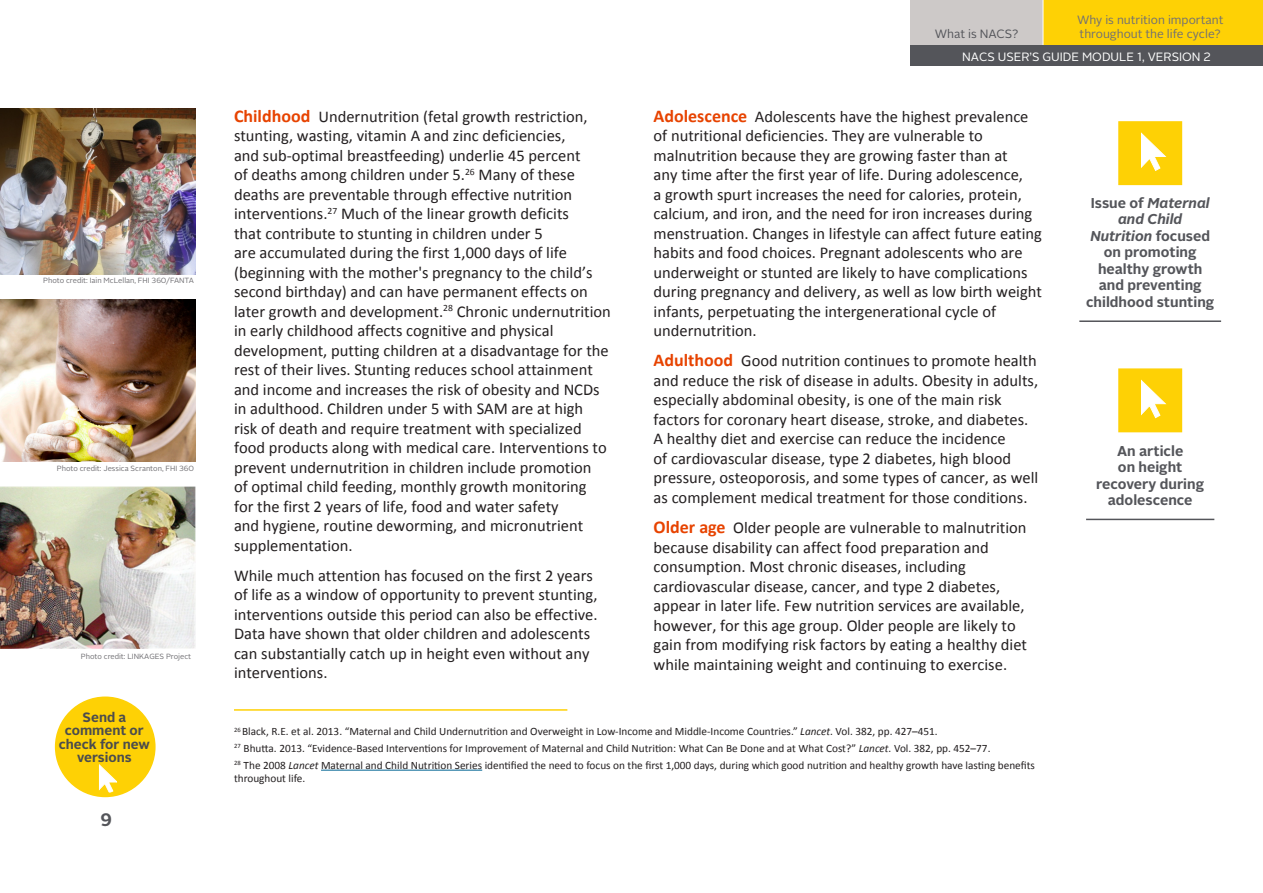
<style>
.page{position:relative;width:1263px;height:893px;background:#fff}
.page>*{position:absolute;margin:0;border:0;box-sizing:border-box;transform-origin:0 0}
.t1{font:700 18px "Alright Sans";color:#54555a}
.t2{font:16.5px/19.5px "Calibri";color:#231f20}
.Link_text{font:700 14.25px/16.5px "Alright Sans";color:#54555a;text-align:center}
.Send_a_comment{font:700 13.5px/13.5px "Alright Sans";color:#4b4c4d;text-align:center}
.t3{font:12px/14.4px "Alright Sans";color:#717074}
.t4{font:12px "Alright Sans";color:#fff}
.t5{font:12px "Alright Sans";color:#54555a}
.footnote{font:11.25px "Calibri";color:#231f20}
.t6{font:7.5px "Alright Sans";color:#717074}
.s1{font-weight:700;font-size:18px;color:#e74300}
.s2{font-style:italic}
</style>
<div class="page">
<div style="left:910px;top:0;width:133px;height:65px;background:#cdc9c8"></div>
<div style="left:1043px;top:0;width:220px;height:66px;background:#fed105"></div>
<div style="left:910px;top:46px;width:352px;height:20px;background:#54555a"></div>
<img style="left:0;top:108px;width:196px;height:166px">
<img style="left:0;top:299px;width:196px;height:162px">
<img style="left:0;top:486px;width:196px;height:162px">
<hr style="left:1086px;top:519px;width:128px;height:1px;background:#54555a">
<div style="left:1118px;top:368px;width:64px;height:64px;background:#fed105;border:2px solid #fed105"></div>
<hr style="left:1079px;top:320px;width:142px;height:2px;background:#54555a">
<div style="left:1118px;top:121px;width:64px;height:64px;background:#fed105;border:2px solid #fed105"></div>
<hr style="left:321px;top:770px;width:161px;height:1px;background:#006494">
<div style="left:56px;top:697px;width:99px;height:99px;background:#fed105;border-radius:50%"></div>
<div style="left:55px;top:696px;width:101px;height:101px;border:2px solid #fed105;border-radius:50%"></div>
<svg style="left:1141px;top:380px;width:25px;height:38px"></svg>
<svg style="left:1141px;top:132px;width:25px;height:39px"></svg>
<svg style="left:100px;top:766px;width:16px;height:25px"></svg>
<div style="left:97px;top:763px;width:22px;height:31px;border:2px solid #fed105"></div>
<hr style="left:234px;top:709px;width:333px;height:2px;background:#fed105">
<p class="t6" style="left:43px;top:275px;width:153px">Photo credit: Iain McLellan, FHI 360/FANTA</p>
<p class="t6" style="left:57px;top:463px;width:139px">Photo credit: Jessica Scranton, FHI 360</p>
<p class="t6" style="left:81px;top:651px;width:112px">Photo credit: LINKAGES Project</p>
<p class="Send_a_comment" style="left:59px;top:710px;width:93px">Send a comment or check for new versions</p>
<p class="t1" style="left:100px;top:807px;width:13px">9</p>
<p class="t2" style="left:234px;top:106px;width:378px"><span class="s1">Childhood</span> Undernutrition (fetal growth restriction, stunting, wasting, vitamin A and zinc deficiencies,<br>and sub-optimal breastfeeding) underlie 45 percent<br>of deaths among children under 5.<sup>26</sup> Many of these deaths are preventable through effective nutrition interventions.<sup>27</sup> Much of the linear growth deficits<br>that contribute to stunting in children under 5<br>are accumulated during the first 1,000 days of life (beginning with the mother's pregnancy to the child’s second birthday) and can have permanent effects on later growth and development.<sup>28</sup> Chronic undernutrition in early childhood affects cognitive and physical development, putting children at a disadvantage for the rest of their lives. Stunting reduces school attainment and income and increases the risk of obesity and NCDs in adulthood. Children under 5 with SAM are at high risk of death and require treatment with specialized food products along with medical care. Interventions to prevent undernutrition in children include promotion<br>of optimal child feeding, monthly growth monitoring<br>for the first 2 years of life, food and water safety<br>and hygiene, routine deworming, and micronutrient supplementation.</p>
<p class="t2" style="left:234px;top:566px;width:365px">While much attention has focused on the first 2 years of life as a window of opportunity to prevent stunting, interventions outside this period can also be effective.<br>Data have shown that older children and adolescents can substantially catch up in height even without any interventions.</p>
<p class="t3" style="left:1077px;top:13px;width:148px">Why is nutrition important throughout the life cycle?</p>
<p class="t4" style="left:962px;top:48px;width:250px">NACS USER’S GUIDE MODULE 1, VERSION 2</p>
<p class="t5" style="left:935px;top:26px;width:85px">What is NACS?</p>
<p class="t2" style="left:654px;top:106px;width:390px"><span class="s1">Adolescence</span> Adolescents have the highest prevalence of nutritional deficiencies. They are vulnerable to malnutrition because they are growing faster than at<br>any time after the first year of life. During adolescence,<br>a growth spurt increases the need for calories, protein, calcium, and iron, and the need for iron increases during menstruation. Changes in lifestyle can affect future eating habits and food choices. Pregnant adolescents who are underweight or stunted are likely to have complications during pregnancy and delivery, as well as low birth weight infants, perpetuating the intergenerational cycle of undernutrition.</p>
<p class="t2" style="left:654px;top:351px;width:386px"><span class="s1">Adulthood</span> Good nutrition continues to promote health and reduce the risk of disease in adults. Obesity in adults, especially abdominal obesity, is one of the main risk factors for coronary heart disease, stroke, and diabetes.<br>A healthy diet and exercise can reduce the incidence<br>of cardiovascular disease, type 2 diabetes, high blood pressure, osteoporosis, and some types of cancer, as well as complement medical treatment for those conditions.</p>
<p class="t2" style="left:653px;top:518px;width:375px"><span class="s1">Older age</span> Older people are vulnerable to malnutrition because disability can affect food preparation and consumption. Most chronic diseases, including cardiovascular disease, cancer, and type 2 diabetes, appear in later life. Few nutrition services are available, however, for this age group. Older people are likely to gain from modifying risk factors by eating a healthy diet while maintaining weight and continuing to exercise.</p>
<p class="Link_text" style="left:1086px;top:195px;width:130px">Issue of <span class="s2">Maternal and Child<br>Nutrition</span> focused on promoting healthy growth and preventing childhood stunting</p>
<p class="Link_text" style="left:1096px;top:442px;width:109px">An article<br>on height recovery during adolescence</p>
<p class="footnote" style="left:234px;top:724px;width:705px"><sup>26</sup> Black, R.E. et al. 2013. “Maternal and Child Undernutrition and Overweight in Low-Income and Middle-Income Countries.” <span class="s2">Lancet</span>. Vol. 382, pp. 427–451.</p>
<p class="footnote" style="left:234px;top:741px;width:758px"><sup>27</sup> Bhutta. 2013. “Evidence-Based Interventions for Improvement of Maternal and Child Nutrition: What Can Be Done and at What Cost?” <span class="s2">Lancet.</span> Vol. 382, pp. 452–77.</p>
<p class="footnote" style="left:234px;top:758px;width:802px"><sup>28</sup> The 2008 <span class="s2">Lancet</span> Maternal and Child Nutrition Series identified the need to focus on the first 1,000 days, during which good nutrition and healthy growth have lasting benefits</p>
<p class="footnote" style="left:234px;top:771px;width:73px">throughout life.</p>
</div>
